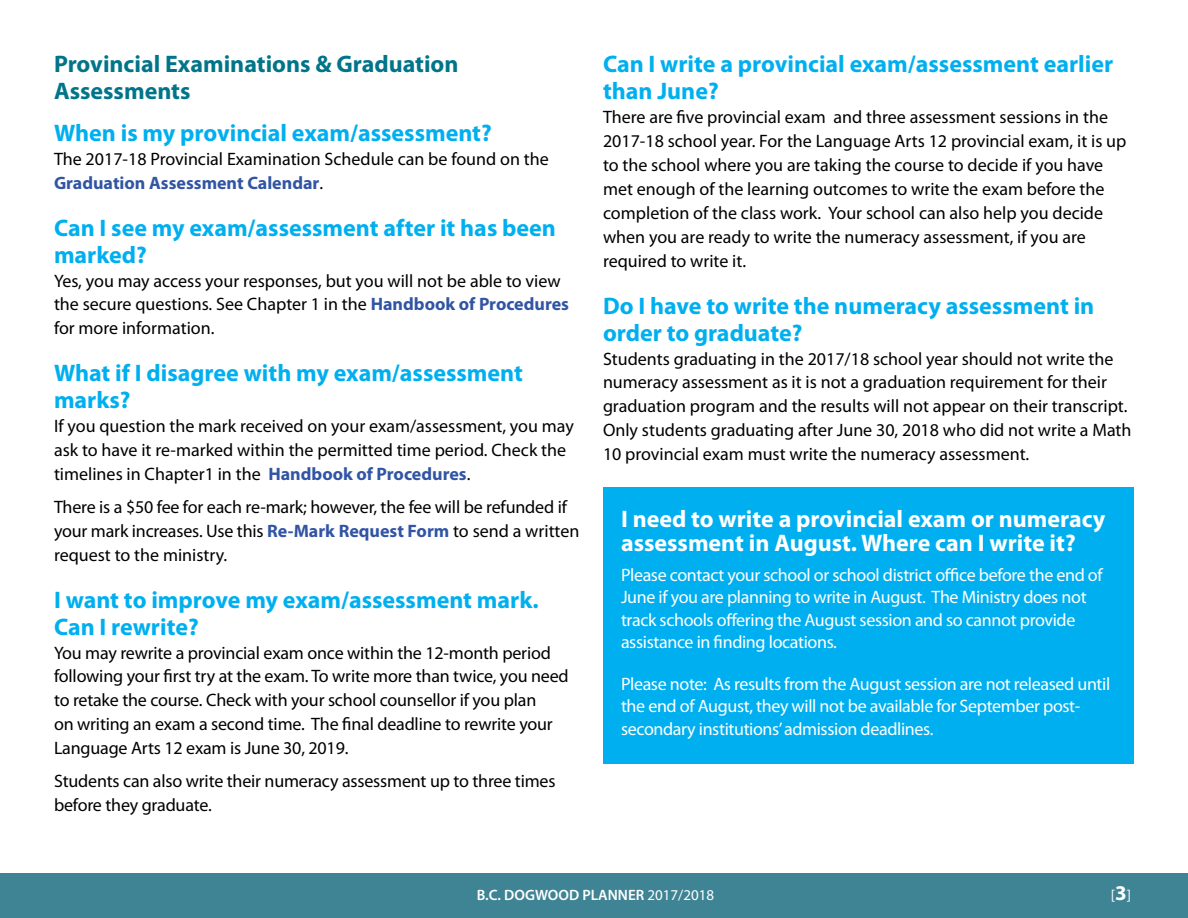
<style>
.page{position:relative;width:1188px;height:918px;background:#fff}
.page>*{position:absolute;margin:0;border:0;box-sizing:border-box;transform-origin:0 0}
.t1{font:700 24px/27px "Myriad Pro";color:#00afef}
.t2{font:700 24px/24px "Myriad Pro";color:#fff}
.t3{font:700 24px/27px "Myriad Pro";color:#007589}
.t4{font:18px/24px "Myriad Pro";color:#000}
.t5{font:18px/22.5px "Myriad Pro";letter-spacing:-.02em;color:#fff}
.t6{font:600 15px "Myriad Pro";color:#fff}
.t7{font:15px "Myriad Pro";color:#fff}
.s1{font-weight:700;color:#3155a4}
.s2{font-weight:400}
.s3{font-weight:700;font-size:21px}
</style>
<div class="page">
<div style="left:603px;top:488px;width:531px;height:276px;background:#00afef"></div>
<div style="left:0;top:874px;width:1188px;height:44px;background:#3f8494"></div>
<h1 class="t3" style="left:54px;top:51px;width:406px">Provincial Examinations &amp; Graduation<br>Assessments</h1>
<h1 class="t1" style="left:54px;top:120px;width:439px">When is my provincial exam/assessment?</h1>
<p class="t4" style="left:54px;top:147px;width:496px">The 2017-18 Provincial Examination Schedule can be found on the<br><span class="s1">Graduation Assessment Calendar</span>.</p>
<h1 class="t1" style="left:54px;top:214px;width:504px">Can I see my exam/assessment after it has been marked?</h1>
<p class="t4" style="left:54px;top:269px;width:517px">Yes, you may access your responses, but you will not be able to view the secure questions. See Chapter 1 in the <span class="s1">Handbook of Procedures </span>for more information.</p>
<h1 class="t1" style="left:54px;top:360px;width:470px">What if I disagree with my exam/assessment marks?</h1>
<p class="t4" style="left:54px;top:414px;width:521px">If you question the mark received on your exam/assessment, you may ask to have it re-marked within the permitted time period. Check the timelines in Chapter1 in the <span class="s1">Handbook of Procedures</span>.</p>
<p class="t4" style="left:54px;top:495px;width:527px">There is a $50 fee for each re-mark; however, the fee will be refunded if your mark increases. Use this <span class="s1">Re-Mark Request Form</span> to send a written request to the ministry.</p>
<h1 class="t1" style="left:54px;top:586px;width:486px">I want to improve my exam/assessment mark.<br>Can I rewrite?</h1>
<p class="t4" style="left:54px;top:641px;width:516px">You may rewrite a provincial exam once within the 12-month period following your first try at the exam. To write more than twice, you need to retake the course. Check with your school counsellor if you plan<br>on writing an exam a second time. The final deadline to rewrite your Language Arts 12 exam is June 30, 2019.</p>
<p class="t4" style="left:54px;top:770px;width:503px">Students can also write their numeracy assessment up to three times before they graduate.</p>
<h1 class="t1" style="left:603px;top:51px;width:512px">Can I write a provincial exam/assessment earlier than June?</h1>
<p class="t4" style="left:603px;top:105px;width:525px">There are five provincial exam and three assessment sessions in the 2017-18 school year. For the Language Arts 12 provincial exam, it is up to the school where you are taking the course to decide if you have met enough of the learning outcomes to write the exam before the completion of the class work. Your school can also help you decide when you are ready to write the numeracy assessment, if you are required to write it.</p>
<h1 class="t1" style="left:603px;top:292px;width:493px">Do I have to write the numeracy assessment in order to graduate?</h1>
<p class="t4" style="left:603px;top:347px;width:530px">Students graduating in the 2017/18 school year should not write the numeracy assessment as it is not a graduation requirement for their graduation program and the results will not appear on their transcript.<br>Only students graduating after June 30, 2018 who did not write a Math 10 provincial exam must write the numeracy assessment.</p>
<h1 class="t2" style="left:621px;top:507px;width:486px">I need to write a provincial exam or numeracy assessment in August. Where can I write it?</h1>
<p class="t5" style="left:621px;top:564px;width:483px">Please contact your school or school district office before the end of June if you are planning to write in August. The Ministry does not track schools offering the August session and so cannot provide assistance in finding locations.</p>
<p class="t5" style="left:621px;top:673px;width:491px">Please note: As results from the August session are not released until the end of August, they will not be available for September post&shy;secondary institutions’ admission deadlines.</p>
<p class="t6" style="left:477px;top:887px;width:239px">B.C. DOGWOOD PLANNER <span class="s2">2017/2018</span></p>
<p class="t7" style="left:1111px;top:887px;width:22px">[<span class="s3">3</span>]</p>
</div>
